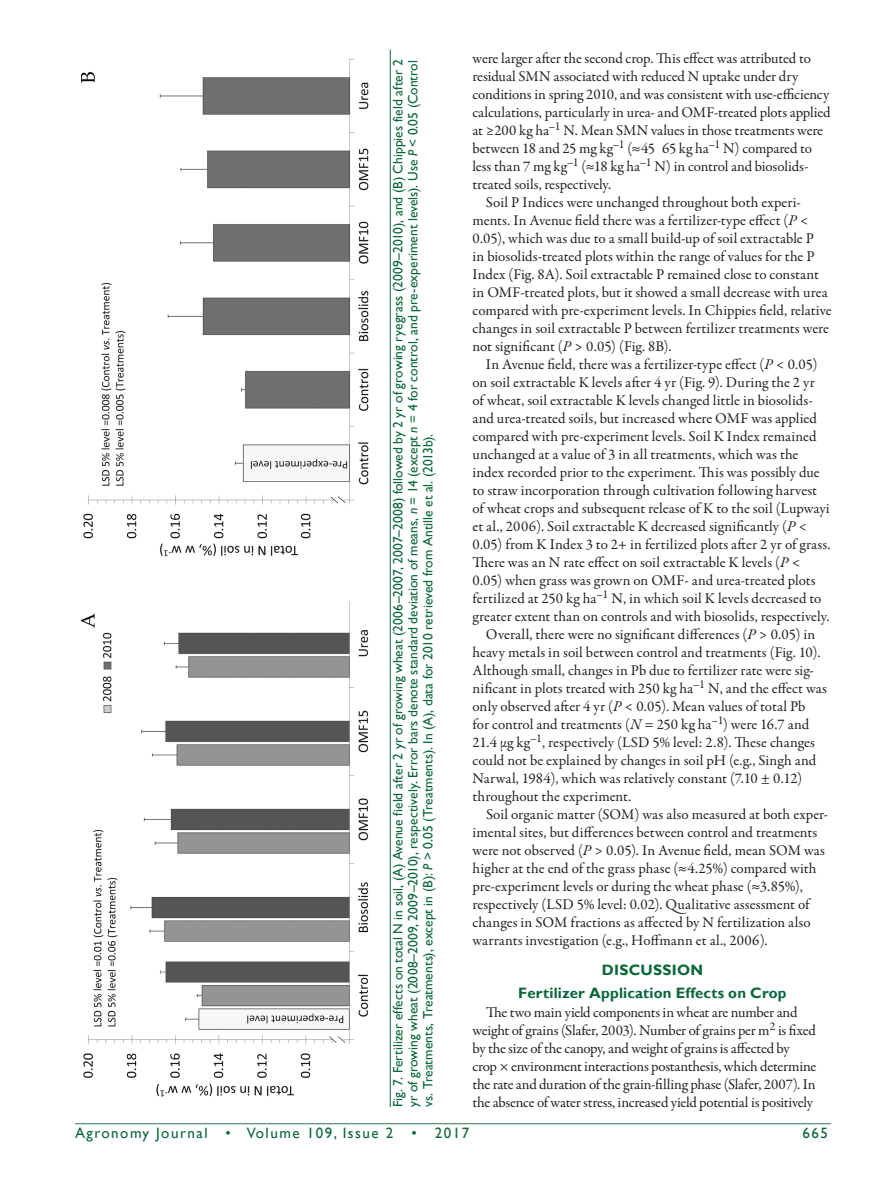
<style>
.page{position:relative;width:891px;height:1188px;background:#fff}
.page>*{position:absolute;margin:0;border:0;box-sizing:border-box;transform-origin:0 0}
.t1{font:15px "Garamond Premr Pro";color:#231f20}
.t2{font:15px/18px "Garamond Premr Pro";letter-spacing:-.02em;color:#231f20}
.t3{font:15px "Garamond Premr Pro";letter-spacing:.02em;color:#231f20}
.t4{font:700 15px/22.5px "Gill Sans";letter-spacing:.015em;color:#0a6738;text-align:center}
.t5{font:15px "Gill Sans";letter-spacing:.1em;color:#0a6738}
.t6{font:13.5px/15px "Gill Sans";letter-spacing:.005em;color:#0a6738}
.s1{font-style:italic}
</style>
<div class="page">
<hr style="left:75px;top:1123px;width:756px;height:1px;background:#2d774d">
<hr style="left:390px;top:50px;width:1px;height:1057px;background:#0a6738">
<img style="left:80px;top:58px;width:289px;height:1039px">
<p class="t6" style="left:391px;top:1107px;width:1049px;rotate:-90deg">Fig. 7. Fertilizer effects on total N in soil, (A) Avenue field after 2 yr of growing wheat (2006–2007, 2007–2008) followed by 2 yr of growing ryegrass (2009–2010), and (B) Chippies field after 2</p>
<p class="t6" style="left:406px;top:1107px;width:1048px;rotate:-90deg">yr of growing wheat (2008–2009, 2009–2010), respectively. Error bars denote standard deviation of means, <span class="s1">n</span> = 14 (except <span class="s1">n</span> = 4 for control, and pre-experiment levels). Use <span class="s1">P</span> &lt; 0.05 (Control vs. Treatments, Treatments), except in (B): <span class="s1">P</span> &gt; 0.05 (Treatments). In (A), data for 2010 retrieved from Antille et al. (2013b).</p>
<p class="t1" style="left:472px;top:49px;width:340px">were larger after the second crop. This effect was attributed to</p>
<p class="t1" style="left:472px;top:67px;width:328px">residual SMN associated with reduced N uptake under dry</p>
<p class="t1" style="left:472px;top:85px;width:358px">conditions in spring 2010, and was consistent with use-efficiency</p>
<p class="t1" style="left:472px;top:103px;width:360px">calculations, particularly in urea- and OMF-treated plots applied</p>
<p class="t1" style="left:472px;top:121px;width:352px">at ≥200 kg ha<sup>–1</sup> N. Mean SMN values in those treatments were</p>
<p class="t2" style="left:473px;top:140px;width:341px">between 18 and 25 mg kg<sup>–1</sup> (≈45 65 kg ha<sup>–1</sup> N) compared to</p>
<p class="t1" style="left:473px;top:157px;width:337px">less than 7 mg kg<sup>–1</sup> (≈18 kg ha<sup>–1</sup> N) in control and biosolids-</p>
<p class="t1" style="left:472px;top:175px;width:140px">treated soils, respectively.</p>
<p class="t1" style="left:486px;top:193px;width:316px">Soil P Indices were unchanged throughout both experi-</p>
<p class="t1" style="left:472px;top:211px;width:338px">ments. In Avenue field there was a fertilizer-type effect (<span class="s1">P</span> &lt;</p>
<p class="t1" style="left:472px;top:229px;width:343px">0.05), which was due to a small build-up of soil extractable P</p>
<p class="t1" style="left:472px;top:247px;width:344px">in biosolids-treated plots within the range of values for the P</p>
<p class="t1" style="left:472px;top:265px;width:348px">Index (Fig. 8A). Soil extractable P remained close to constant</p>
<p class="t1" style="left:472px;top:283px;width:357px">in OMF-treated plots, but it showed a small decrease with urea</p>
<p class="t3" style="left:472px;top:301px;width:361px">compared with pre-experiment levels. In Chippies field, relative</p>
<p class="t1" style="left:472px;top:319px;width:358px">changes in soil extractable P between fertilizer treatments were</p>
<p class="t1" style="left:472px;top:337px;width:201px">not significant (<span class="s1">P</span> &gt; 0.05) (Fig. 8B).</p>
<p class="t1" style="left:486px;top:355px;width:333px">In Avenue field, there was a fertilizer-type effect (<span class="s1">P</span> &lt; 0.05)</p>
<p class="t1" style="left:472px;top:373px;width:344px">on soil extractable K levels after 4 yr (Fig. 9). During the 2 yr</p>
<p class="t1" style="left:472px;top:391px;width:342px">of wheat, soil extractable K levels changed little in biosolids-</p>
<p class="t1" style="left:472px;top:409px;width:346px">and urea-treated soils, but increased where OMF was applied</p>
<p class="t1" style="left:472px;top:427px;width:346px">compared with pre-experiment levels. Soil K Index remained</p>
<p class="t1" style="left:472px;top:445px;width:328px">unchanged at a value of 3 in all treatments, which was the</p>
<p class="t1" style="left:472px;top:463px;width:349px">index recorded prior to the experiment. This was possibly due</p>
<p class="t1" style="left:472px;top:481px;width:346px">to straw incorporation through cultivation following harvest</p>
<p class="t1" style="left:472px;top:499px;width:359px">of wheat crops and subsequent release of K to the soil (Lupwayi</p>
<p class="t1" style="left:472px;top:517px;width:336px">et al., 2006). Soil extractable K decreased significantly (<span class="s1">P</span> &lt;</p>
<p class="t1" style="left:472px;top:535px;width:360px">0.05) from K Index 3 to 2+ in fertilized plots after 2 yr of grass.</p>
<p class="t1" style="left:472px;top:553px;width:329px">There was an N rate effect on soil extractable K levels (<span class="s1">P</span> &lt;</p>
<p class="t1" style="left:472px;top:571px;width:345px">0.05) when grass was grown on OMF- and urea-treated plots</p>
<p class="t1" style="left:472px;top:589px;width:350px">fertilized at 250 kg ha<sup>–1</sup> N, in which soil K levels decreased to</p>
<p class="t1" style="left:472px;top:607px;width:359px">greater extent than on controls and with biosolids, respectively.</p>
<p class="t1" style="left:486px;top:625px;width:331px">Overall, there were no significant differences (<span class="s1">P</span> &gt; 0.05) in</p>
<p class="t1" style="left:472px;top:643px;width:349px">heavy metals in soil between control and treatments (Fig. 10).</p>
<p class="t1" style="left:472px;top:661px;width:343px">Although small, changes in Pb due to fertilizer rate were sig-</p>
<p class="t1" style="left:472px;top:679px;width:356px">nificant in plots treated with 250 kg ha<sup>–1</sup> N, and the effect was</p>
<p class="t1" style="left:473px;top:697px;width:335px">only observed after 4 yr (<span class="s1">P</span> &lt; 0.05). Mean values of total Pb</p>
<p class="t1" style="left:473px;top:715px;width:338px">for control and treatments (<span class="s1">N</span> = 250 kg ha<sup>–1</sup>) were 16.7 and</p>
<p class="t1" style="left:473px;top:733px;width:344px">21.4 µg kg<sup>–1</sup>, respectively (LSD 5% level: 2.8). These changes</p>
<p class="t1" style="left:473px;top:751px;width:345px">could not be explained by changes in soil pH (e.g., Singh and</p>
<p class="t1" style="left:473px;top:769px;width:331px">Narwal, 1984), which was relatively constant (7.10 ± 0.12)</p>
<p class="t1" style="left:473px;top:787px;width:160px">throughout the experiment.</p>
<p class="t1" style="left:486px;top:805px;width:344px">Soil organic matter (SOM) was also measured at both exper-</p>
<p class="t1" style="left:473px;top:823px;width:346px">imental sites, but differences between control and treatments</p>
<p class="t1" style="left:473px;top:841px;width:354px">were not observed (<span class="s1">P</span> &gt; 0.05). In Avenue field, mean SOM was</p>
<p class="t1" style="left:473px;top:859px;width:346px">higher at the end of the grass phase (≈4.25%) compared with</p>
<p class="t1" style="left:473px;top:877px;width:332px">pre-experiment levels or during the wheat phase (≈3.85%),</p>
<p class="t1" style="left:473px;top:895px;width:339px">respectively (LSD 5% level: 0.02). Qualitative assessment of</p>
<p class="t1" style="left:473px;top:913px;width:340px">changes in SOM fractions as affected by N fertilization also</p>
<p class="t1" style="left:473px;top:931px;width:297px">warrants investigation (e.g., Hoffmann et al., 2006).</p>
<p class="t4" style="left:518px;top:959px;width:270px">Discussion<br>Fertilizer Application Effects on Crop</p>
<p class="t2" style="left:472px;top:1004px;width:345px;text-indent:14px">The two main yield components in wheat are number and weight of grains (Slafer, 2003). Number of grains per m<sup>2</sup> is fixed by the size of the canopy, and weight of grains is affected by crop × environment interactions postanthesis, which determine the rate and duration of the grain-filling phase (Slafer, 2007). In</p>
<p class="t1" style="left:472px;top:1093px;width:342px">the absence of water stress, increased yield potential is positively</p>
<p class="t5" style="left:75px;top:1125px;width:396px">Agronomy Journal • Volume 109, Issue 2 • 2017</p>
<p class="t5" style="left:802px;top:1125px;width:27px">665</p>
</div>
